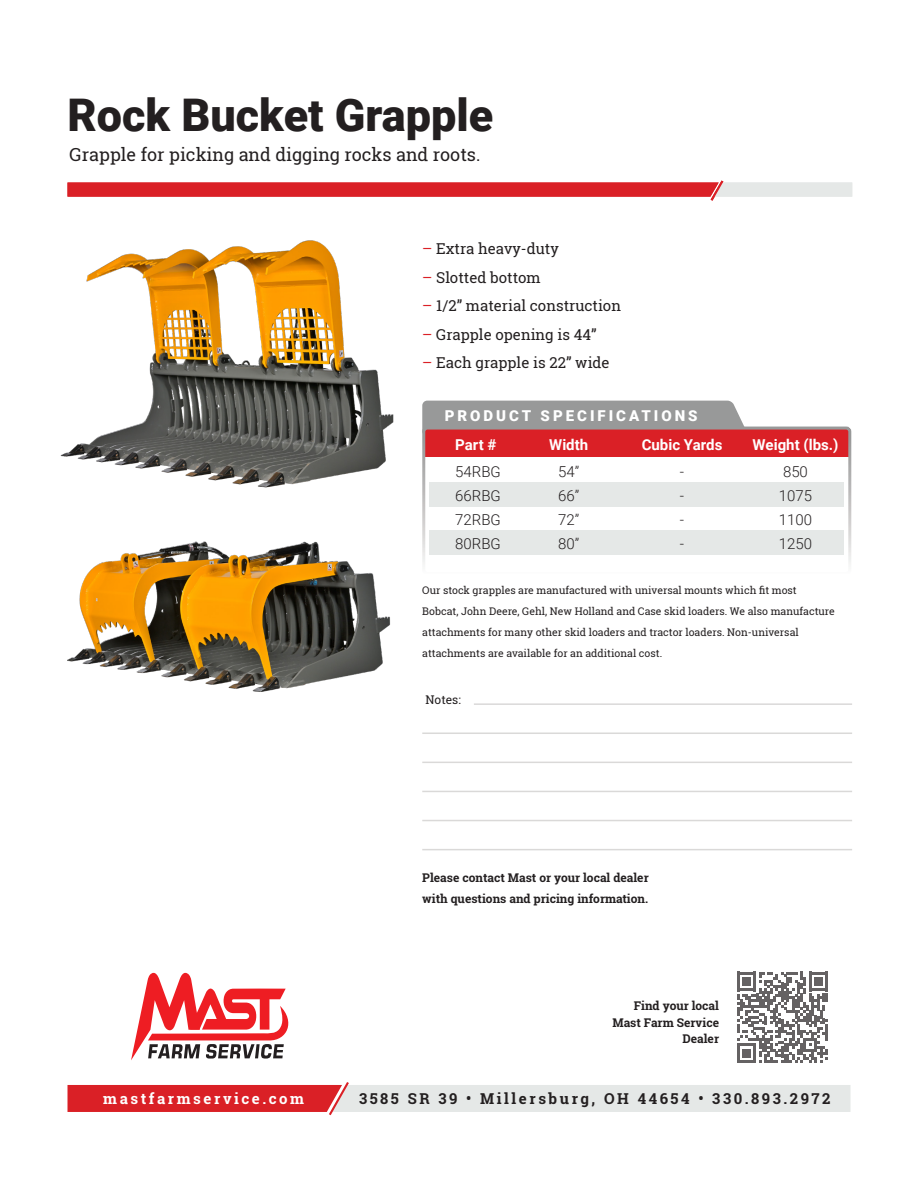
<style>
.page{position:relative;width:918px;height:1188px;background:#fff}
.page>*{position:absolute;margin:0;border:0;box-sizing:border-box;transform-origin:0 0}
.t1{font:900 45px "Roboto";color:#231f20}
.t2{font:18px "Roboto Slab";color:#231f20}
.t3{font:15px "Roboto Slab";color:#231f20}
.t4{font:300 15px "Roboto";color:#231f20}
.t5{font:700 15px "Roboto Slab";letter-spacing:.17em;color:#231f20}
.t6{font:700 15px "Roboto";color:#fff}
.t7{font:900 15px "Roboto";letter-spacing:.2em;color:#fff}
.t8{font:700 15px "Roboto Slab";letter-spacing:.17em;color:#fff}
.t9{font:700 12px/16.5px "Roboto Slab";color:#231f20;text-align:right}
.t10{font:12px "Roboto Slab";color:#231f20}
.t11{font:10.5px/21px "Roboto Slab";color:#231f20}
.s1{color:#da2026}
</style>
<div class="page">
<svg style="left:131px;top:973px;width:157px;height:87px"></svg>
<svg style="left:68px;top:1082px;width:782px;height:34px"></svg>
<svg style="left:737px;top:972px;width:91px;height:91px"></svg>
<svg style="left:422px;top:400px;width:327px;height:29px;background:#9d9e9e"></svg>
<div style="left:425px;top:429px;width:425px;height:28px;background:#da2026"></div>
<div style="left:430px;top:482px;width:414px;height:25px;background:#e5e8e7"></div>
<div style="left:430px;top:530px;width:414px;height:25px;background:#e5e8e7"></div>
<div style="left:422px;top:427px;width:429px;height:148px;border:3px solid #fff;border-radius:4px"></div>
<hr style="left:474px;top:703px;width:378px;height:2px;background:#dad9d8">
<hr style="left:422px;top:733px;width:430px;height:1px;background:#dad9d8">
<hr style="left:422px;top:762px;width:430px;height:1px;background:#dad9d8">
<hr style="left:422px;top:791px;width:430px;height:1px;background:#dad9d8">
<hr style="left:422px;top:820px;width:430px;height:1px;background:#dad9d8">
<hr style="left:422px;top:849px;width:430px;height:1px;background:#dad9d8">
<svg style="left:68px;top:180px;width:784px;height:21px"></svg>
<img style="left:68px;top:541px;width:323px;height:151px">
<img style="left:60px;top:240px;width:334px;height:248px">
<h1 class="t1" style="left:68px;top:84px;width:427px">Rock Bucket Grapple</h1>
<h2 class="t2" style="left:70px;top:142px;width:412px">Grapple for picking and digging rocks and roots.</h2>
<h3 class="t3" style="left:422px;top:238px;width:138px"><span class="s1">–</span> Extra heavy-duty</h3>
<h3 class="t3" style="left:422px;top:267px;width:120px"><span class="s1">–</span> Slotted bottom</h3>
<h3 class="t3" style="left:422px;top:295px;width:200px"><span class="s1">–</span> 1/2” material construction</h3>
<h3 class="t3" style="left:422px;top:324px;width:176px"><span class="s1">–</span> Grapple opening is 44”</h3>
<h3 class="t3" style="left:422px;top:352px;width:189px"><span class="s1">–</span> Each grapple is 22” wide</h3>
<h3 class="t7" style="left:445px;top:405px;width:255px">PRODUCT SPECIFICATIONS</h3>
<h3 class="t6" style="left:455px;top:434px;width:43px">Part #</h3>
<h3 class="t6" style="left:549px;top:434px;width:41px">Width</h3>
<h3 class="t6" style="left:642px;top:434px;width:82px">Cubic Yards</h3>
<h3 class="t6" style="left:753px;top:434px;width:88px">Weight (lbs.)</h3>
<h3 class="t4" style="left:455px;top:461px;width:47px">54RBG</h3>
<h3 class="t4" style="left:558px;top:461px;width:23px">54”</h3>
<h3 class="t4" style="left:680px;top:461px;width:6px">-</h3>
<h3 class="t4" style="left:783px;top:461px;width:26px">850</h3>
<h3 class="t4" style="left:455px;top:485px;width:47px">66RBG</h3>
<h3 class="t4" style="left:558px;top:485px;width:23px">66”</h3>
<h3 class="t4" style="left:680px;top:485px;width:6px">-</h3>
<h3 class="t4" style="left:779px;top:485px;width:35px">1075</h3>
<h3 class="t4" style="left:455px;top:509px;width:47px">72RBG</h3>
<h3 class="t4" style="left:558px;top:509px;width:23px">72”</h3>
<h3 class="t4" style="left:680px;top:509px;width:6px">-</h3>
<h3 class="t4" style="left:779px;top:509px;width:35px">1100</h3>
<h3 class="t4" style="left:455px;top:533px;width:47px">80RBG</h3>
<h3 class="t4" style="left:558px;top:533px;width:23px">80”</h3>
<h3 class="t4" style="left:680px;top:533px;width:6px">-</h3>
<h3 class="t4" style="left:779px;top:533px;width:35px">1250</h3>
<p class="t11" style="left:422px;top:579px;width:414px">Our stock grapples are manufactured with universal mounts which fit most Bobcat, John Deere, Gehl, New Holland and Case skid loaders. We also manufacture attachments for many other skid loaders and tractor loaders. Non-universal attachments are available for an additional cost.</p>
<p class="t10" style="left:426px;top:692px;width:37px">Notes:</p>
<p class="t9" style="left:422px;top:867px;width:228px;line-height:21px;text-align:left">Please contact Mast or your local dealer with questions and pricing information.</p>
<p class="t9" style="left:612px;top:998px;width:108px">Find your local<br>Mast Farm Service<br>Dealer</p>
<h3 class="t8" style="left:103px;top:1088px;width:203px">mastfarmservice.com</h3>
<h3 class="t5" style="left:359px;top:1088px;width:473px">3585 SR 39 • Millersburg, OH 44654 • 330.893.2972</h3>
</div>
